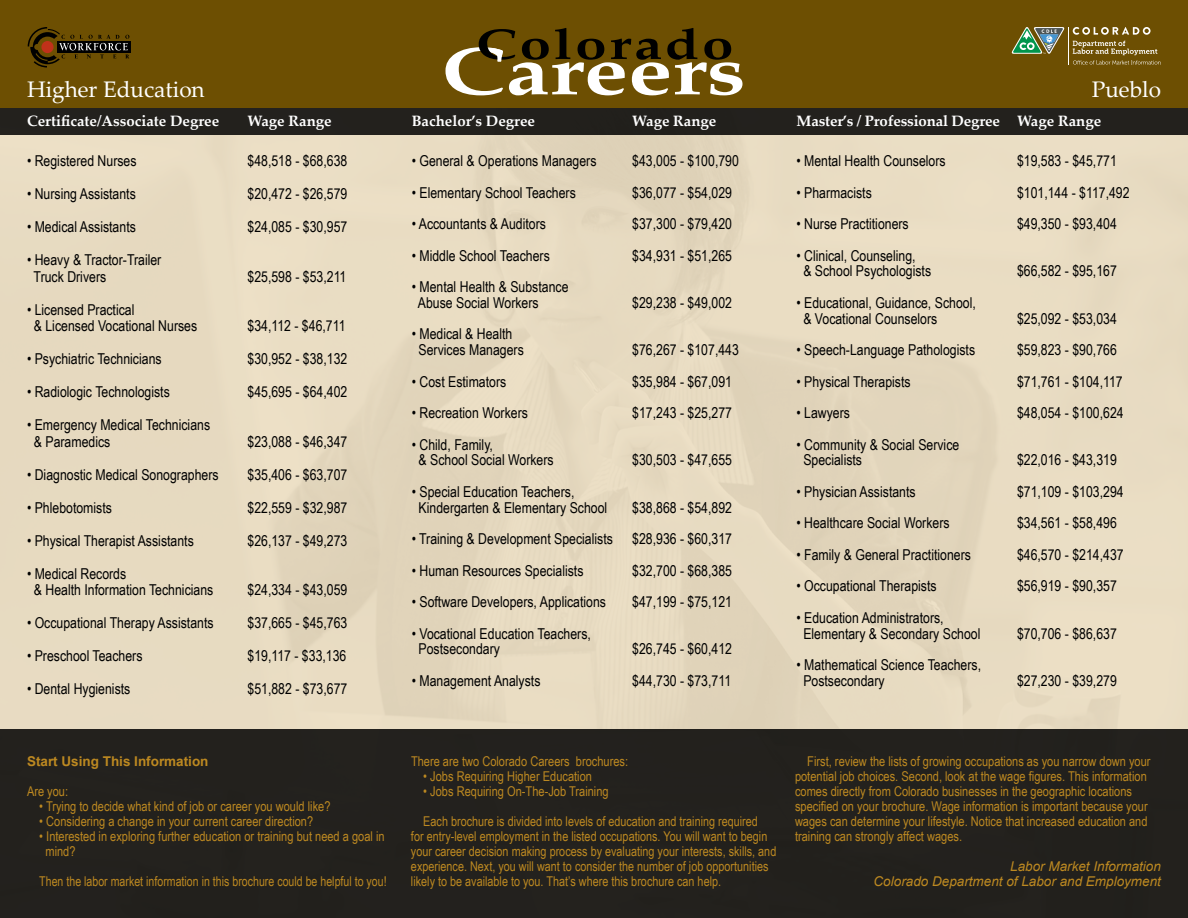
<style>
.page{position:relative;width:1188px;height:918px;background:#e7dbc1}
.page>*{position:absolute;margin:0;border:0;box-sizing:border-box;transform-origin:0 0}
.t1{font:22.5px "Palatino Linotype";color:#fff}
.t2{font:15px/15.8px "Arial Narrow";color:#000}
.t3{font:700 15px "Palatino Linotype";color:#fff}
.t4{font:13.5px/15px "Arial Narrow";color:#bd8921}
.t5{font:13.5px "Arial Narrow";color:#bd8921;scale:.96 1}
.t6{font:italic 13.5px/15px "Arial";color:#bd8921;text-align:right}
.t7{font:700 13.5px "Arial";color:#bd8921}
</style>
<div class="page">
<div style="left:0;top:0;width:1188px;height:108px;background:#6d4f02"></div>
<div style="left:0;top:108px;width:1188px;height:27px;background:#23211d"></div>
<div style="left:57px;top:41px;width:73px;height:11px;background:#000"></div>
<svg style="left:28px;top:27px;width:101px;height:41px"></svg>
<svg style="left:446px;top:28px;width:296px;height:67px"></svg>
<div style="left:0;top:729px;width:1188px;height:189px;background:#23211d"></div>
<svg style="left:1073px;top:27px;width:78px;height:8px"></svg>
<svg style="left:1073px;top:41px;width:88px;height:24px"></svg>
<hr style="left:1068px;top:27px;width:1px;height:37px;background:#fff">
<svg style="left:1012px;top:27px;width:53px;height:27px"></svg>
<h1 class="t1" style="left:27px;top:74px;width:179px">Higher Education</h1>
<p class="t3" style="left:27px;top:110px;width:194px">Certificate/Associate Degree</p>
<p class="t3" style="left:248px;top:110px;width:86px">Wage Range</p>
<p class="t3" style="left:412px;top:110px;width:125px">Bachelor’s Degree</p>
<p class="t3" style="left:632px;top:110px;width:86px">Wage Range</p>
<p class="t3" style="left:796px;top:110px;width:306px">Master’s / Professional Degree Wage Range</p>
<h1 class="t1" style="left:1092px;top:74px;width:71px">Pueblo</h1>
<p class="t2" style="left:27px;top:152px;width:111px">• Registered Nurses</p>
<p class="t2" style="left:248px;top:152px;width:101px">$48,518 - $68,638</p>
<p class="t2" style="left:27px;top:185px;width:110px">• Nursing Assistants</p>
<p class="t2" style="left:248px;top:185px;width:101px">$20,472 - $26,579</p>
<p class="t2" style="left:27px;top:218px;width:110px">• Medical Assistants</p>
<p class="t2" style="left:248px;top:218px;width:101px">$24,085 - $30,957</p>
<p class="t2" style="left:34px;top:251px;width:129px;line-height:16.5px;text-indent:-7px">• Heavy &amp; Tractor-Trailer<br>Truck Drivers</p>
<p class="t2" style="left:248px;top:268px;width:100px">$25,598 - $53,211</p>
<p class="t2" style="left:34px;top:301px;width:165px;line-height:16.5px;text-indent:-7px">• Licensed Practical<br>&amp; Licensed Vocational Nurses</p>
<p class="t2" style="left:248px;top:317px;width:100px">$34,112 - $46,711</p>
<p class="t2" style="left:27px;top:350px;width:136px">• Psychiatric Technicians</p>
<p class="t2" style="left:248px;top:350px;width:101px">$30,952 - $38,132</p>
<p class="t2" style="left:27px;top:383px;width:144px">• Radiologic Technologists</p>
<p class="t2" style="left:248px;top:383px;width:101px">$45,695 - $64,402</p>
<p class="t2" style="left:34px;top:416px;width:178px;line-height:16.5px;text-indent:-7px">• Emergency Medical Technicians &amp; Paramedics</p>
<p class="t2" style="left:248px;top:433px;width:101px">$23,088 - $46,347</p>
<p class="t2" style="left:27px;top:466px;width:193px">• Diagnostic Medical Sonographers</p>
<p class="t2" style="left:248px;top:466px;width:101px">$35,406 - $63,707</p>
<p class="t2" style="left:27px;top:499px;width:86px">• Phlebotomists</p>
<p class="t2" style="left:248px;top:499px;width:101px">$22,559 - $32,987</p>
<p class="t2" style="left:27px;top:532px;width:168px">• Physical Therapist Assistants</p>
<p class="t2" style="left:248px;top:532px;width:101px">$26,137 - $49,273</p>
<p class="t2" style="left:34px;top:565px;width:181px;line-height:16.5px;text-indent:-7px">• Medical Records<br>&amp; Health Information Technicians</p>
<p class="t2" style="left:248px;top:581px;width:101px">$24,334 - $43,059</p>
<p class="t2" style="left:27px;top:614px;width:188px">• Occupational Therapy Assistants</p>
<p class="t2" style="left:248px;top:614px;width:101px">$37,665 - $45,763</p>
<p class="t2" style="left:27px;top:647px;width:117px">• Preschool Teachers</p>
<p class="t2" style="left:248px;top:647px;width:100px">$19,117 - $33,136</p>
<p class="t2" style="left:27px;top:680px;width:105px">• Dental Hygienists</p>
<p class="t2" style="left:248px;top:680px;width:101px">$51,882 - $73,677</p>
<p class="t7" style="left:27px;top:752px;width:183px">Start Using This Information</p>
<p class="t4" style="left:27px;top:783px;width:43px">Are you:</p>
<p class="t4" style="left:39px;top:798px;width:293px">• Trying to decide what kind of job or career you would like?</p>
<p class="t4" style="left:39px;top:813px;width:275px">• Considering a change in your current career direction?</p>
<p class="t4" style="left:45px;top:828px;width:341px;text-indent:-6px">• Interested in exploring further education or training but need a goal in mind?</p>
<p class="t5" style="left:39px;top:871px;width:363px">Then the labor market information in this brochure could be helpful to you!</p>
<p class="t2" style="left:412px;top:152px;width:186px">• General &amp; Operations Managers</p>
<p class="t2" style="left:632px;top:152px;width:108px">$43,005 - $100,790</p>
<p class="t2" style="left:412px;top:184px;width:166px">• Elementary School Teachers</p>
<p class="t2" style="left:632px;top:184px;width:101px">$36,077 - $54,029</p>
<p class="t2" style="left:412px;top:215px;width:136px">• Accountants &amp; Auditors</p>
<p class="t2" style="left:632px;top:215px;width:101px">$37,300 - $79,420</p>
<p class="t2" style="left:412px;top:247px;width:140px">• Middle School Teachers</p>
<p class="t2" style="left:632px;top:247px;width:101px">$34,931 - $51,265</p>
<p class="t2" style="left:418px;top:278px;width:152px;text-indent:-6px">• Mental Health &amp; Substance<br>Abuse Social Workers</p>
<p class="t2" style="left:632px;top:294px;width:101px">$29,238 - $49,002</p>
<p class="t2" style="left:419px;top:326px;width:107px;text-indent:-7px">• Medical &amp; Health<br>Services Managers</p>
<p class="t2" style="left:632px;top:341px;width:108px">$76,267 - $107,443</p>
<p class="t2" style="left:412px;top:373px;width:96px">• Cost Estimators</p>
<p class="t2" style="left:632px;top:373px;width:101px">$35,984 - $67,091</p>
<p class="t2" style="left:412px;top:404px;width:118px">• Recreation Workers</p>
<p class="t2" style="left:632px;top:404px;width:101px">$17,243 - $25,277</p>
<p class="t2" style="left:419px;top:436px;width:137px;text-indent:-7px">• Child, Family,<br>&amp; School Social Workers</p>
<p class="t2" style="left:632px;top:452px;width:101px">$30,503 - $47,655</p>
<p class="t2" style="left:419px;top:483px;width:190px;text-indent:-7px">• Special Education Teachers,<br>Kindergarten &amp; Elementary School</p>
<p class="t2" style="left:632px;top:499px;width:101px">$38,868 - $54,892</p>
<p class="t2" style="left:412px;top:530px;width:203px">• Training &amp; Development Specialists</p>
<p class="t2" style="left:632px;top:530px;width:101px">$28,936 - $60,317</p>
<p class="t2" style="left:412px;top:562px;width:173px">• Human Resources Specialists</p>
<p class="t2" style="left:632px;top:562px;width:101px">$32,700 - $68,385</p>
<p class="t2" style="left:412px;top:593px;width:196px">• Software Developers, Applications</p>
<p class="t2" style="left:632px;top:593px;width:101px">$47,199 - $75,121</p>
<p class="t2" style="left:419px;top:625px;width:174px;text-indent:-7px">• Vocational Education Teachers,<br>Postsecondary</p>
<p class="t2" style="left:632px;top:641px;width:101px">$26,745 - $60,412</p>
<p class="t2" style="left:412px;top:672px;width:130px">• Management Analysts</p>
<p class="t2" style="left:632px;top:672px;width:100px">$44,730 - $73,711</p>
<p class="t2" style="left:796px;top:152px;width:151px">• Mental Health Counselors</p>
<p class="t2" style="left:1017px;top:152px;width:101px">$19,583 - $45,771</p>
<p class="t2" style="left:796px;top:184px;width:77px">• Pharmacists</p>
<p class="t2" style="left:1017px;top:184px;width:114px">$101,144 - $117,492</p>
<p class="t2" style="left:796px;top:215px;width:114px">• Nurse Practitioners</p>
<p class="t2" style="left:1017px;top:215px;width:101px">$49,350 - $93,404</p>
<p class="t2" style="left:803px;top:247px;width:129px;text-indent:-7px">• Clinical, Counseling,<br>&amp; School Psychologists</p>
<p class="t2" style="left:1017px;top:263px;width:101px">$66,582 - $95,167</p>
<p class="t2" style="left:803px;top:294px;width:174px;text-indent:-7px">• Educational, Guidance, School, &amp; Vocational Counselors</p>
<p class="t2" style="left:1017px;top:310px;width:101px">$25,092 - $53,034</p>
<p class="t2" style="left:796px;top:341px;width:180px">• Speech-Language Pathologists</p>
<p class="t2" style="left:1017px;top:341px;width:101px">$59,823 - $90,766</p>
<p class="t2" style="left:796px;top:373px;width:116px">• Physical Therapists</p>
<p class="t2" style="left:1017px;top:373px;width:107px">$71,761 - $104,117</p>
<p class="t2" style="left:796px;top:404px;width:55px">• Lawyers</p>
<p class="t2" style="left:1017px;top:404px;width:108px">$48,054 - $100,624</p>
<p class="t2" style="left:803px;top:436px;width:158px;text-indent:-7px">• Community &amp; Social Service<br>Specialists</p>
<p class="t2" style="left:1017px;top:452px;width:101px">$22,016 - $43,319</p>
<p class="t2" style="left:796px;top:483px;width:121px">• Physician Assistants</p>
<p class="t2" style="left:1017px;top:483px;width:108px">$71,109 - $103,294</p>
<p class="t2" style="left:796px;top:515px;width:155px">• Healthcare Social Workers</p>
<p class="t2" style="left:1017px;top:515px;width:101px">$34,561 - $58,496</p>
<p class="t2" style="left:796px;top:546px;width:176px">• Family &amp; General Practitioners</p>
<p class="t2" style="left:1017px;top:546px;width:108px">$46,570 - $214,437</p>
<p class="t2" style="left:796px;top:578px;width:142px">• Occupational Therapists</p>
<p class="t2" style="left:1017px;top:578px;width:101px">$56,919 - $90,357</p>
<p class="t2" style="left:803px;top:609px;width:179px;text-indent:-7px">• Education Administrators,<br>Elementary &amp; Secondary School</p>
<p class="t2" style="left:1017px;top:625px;width:101px">$70,706 - $86,637</p>
<p class="t2" style="left:803px;top:656px;width:179px;text-indent:-7px">• Mathematical Science Teachers,<br>Postsecondary</p>
<p class="t2" style="left:1017px;top:672px;width:101px">$27,230 - $39,279</p>
<p class="t4" style="left:411px;top:753px;width:219px">There are two Colorado Careers brochures:</p>
<p class="t4" style="left:423px;top:768px;width:170px">• Jobs Requiring Higher Education</p>
<p class="t4" style="left:423px;top:783px;width:187px">• Jobs Requiring On-The-Job Training</p>
<p class="t4" style="left:411px;top:813px;width:367px;text-indent:12px">Each brochure is divided into levels of education and training required<br>for entry-level employment in the listed occupations. You will want to begin your career decision making process by evaluating your interests, skills, and experience. Next, you will want to consider the number of job opportunities likely to be available to you. That’s where this brochure can help.</p>
<p class="t4" style="left:795px;top:753px;width:357px;text-indent:12px">First, review the lists of growing occupations as you narrow down your potential job choices. Second, look at the wage figures. This information comes directly from Colorado businesses in the geographic locations specified on your brochure. Wage information is important because your wages can determine your lifestyle. Notice that increased education and training can strongly affect wages.</p>
<p class="t6" style="left:874px;top:859px;width:289px">Labor Market Information<br>Colorado Department of Labor and Employment</p>
</div>
